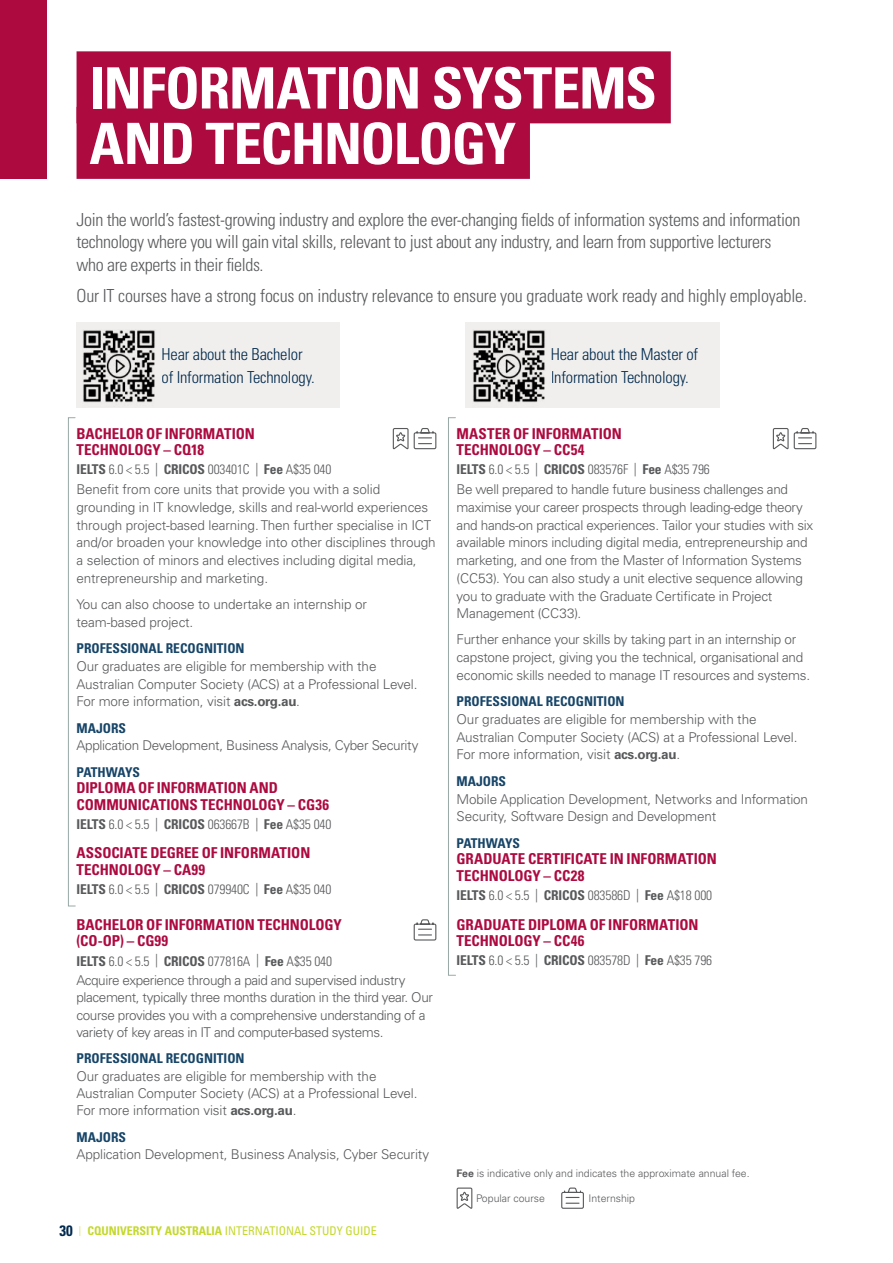
<style>
.page{position:relative;width:893px;height:1263px;background:#fff}
.page>*{position:absolute;margin:0;border:0;box-sizing:border-box;transform-origin:0 0}
.t1{font:700 condensed 57px/55.5px "Univers LT Std";letter-spacing:-.025em;color:#fff}
.t2{font:300 condensed 18px/22.5px "Univers LT Std";letter-spacing:-.02em;color:#58595b}
.t3{font:300 condensed 16.5px/22.5px "Univers LT Std";letter-spacing:-.01em;color:#002a4e}
.t4{font:700 condensed 15px/16.5px "Univers LT Std";letter-spacing:-.005em;color:#ad0a40}
.t5{font:300 13.5px/17.7px "Univers LT Std";letter-spacing:-.015em;color:#58595b}
.t6{font:300 condensed 13.5px "Univers LT Std";letter-spacing:-.01em;color:#58595b}
.t7{font:700 condensed 13.5px "Univers LT Std";color:#174568}
.t8{font:700 condensed 13.5px "Univers LT Std";letter-spacing:-.02em;color:#174568}
.t9{font:condensed 12px "Univers LT Std";color:#c4d82e}
.t10{font:300 10.5px "Univers LT Std";color:#58595b}
.s1{font-weight:700;font-stretch:condensed}
.s2{font-stretch:condensed}
.s3{font-weight:700}
.s4{font-weight:700;font-size:15px;color:#002a4e}
.s5{font-weight:100;font-stretch:ultra-condensed;font-size:13.5px}
</style>
<div class="page">
<svg style="left:456px;top:1187px;width:17px;height:22px"></svg>
<svg style="left:561px;top:1187px;width:23px;height:22px"></svg>
<div style="left:77px;top:51px;width:594px;height:72px;background:#ad0a40"></div>
<div style="left:77px;top:107px;width:453px;height:72px;background:#ad0a40"></div>
<div style="left:68px;top:417px;width:8px;height:489px;border:1px solid #98a9a5"></div>
<svg style="left:392px;top:428px;width:45px;height:22px"></svg>
<svg style="left:413px;top:919px;width:24px;height:22px"></svg>
<div style="left:448px;top:417px;width:8px;height:559px;border:1px solid #98a9a5"></div>
<svg style="left:772px;top:428px;width:45px;height:22px"></svg>
<div style="left:77px;top:322px;width:263px;height:86px;background:#f1efed"></div>
<img style="left:83px;top:330px;width:72px;height:73px">
<div style="left:466px;top:322px;width:254px;height:86px;background:#f1efed"></div>
<img style="left:473px;top:330px;width:72px;height:73px">
<div style="left:0;top:0;width:47px;height:178px;background:#ad0a40"></div>
<h1 class="t1" style="left:89px;top:60px;width:569px">INFORMATION SYSTEMS<br>AND TECHNOLOGY</h1>
<p class="t2" style="left:77px;top:208px;width:725px">Join the world’s fastest‑growing industry and explore the ever‑changing fields of information systems and information technology where you will gain vital skills, relevant to just about any industry, and learn from supportive lecturers who are experts in their fields.</p>
<h2 class="t2" style="left:77px;top:284px;width:732px">Our IT courses have a strong focus on industry relevance to ensure you graduate work ready and highly employable.</h2>
<p class="t3" style="left:162px;top:343px;width:155px">Hear about the Bachelor of Information Technology.</p>
<p class="t3" style="left:551px;top:343px;width:149px">Hear about the Master of<br>Information Technology.</p>
<p class="t4" style="left:77px;top:425px;width:180px">BACHELOR OF INFORMATION<br>TECHNOLOGY – CQ18</p>
<p class="t5" style="left:77px;top:460px;width:305px;line-height:19.8px"><span class="s1">IELTS</span> <span class="s2">6.0 &lt; 5.5 |</span> <span class="s1">CRICOS</span> <span class="s2">003401C |</span> <span class="s1">Fee</span> <span class="s2">A$35 040<br></span>Benefit from core units that provide you with a solid</p>
<p class="t5" style="left:77px;top:498px;width:361px">grounding in IT knowledge, skills and real‑world experiences through project‑based learning. Then further specialise in ICT and/or broaden your knowledge into other disciplines through a selection of minors and electives including digital media, entrepreneurship and marketing.</p>
<p class="t5" style="left:77px;top:595px;width:292px">You can also choose to undertake an internship or team‑based project.</p>
<p class="t7" style="left:77px;top:640px;width:170px">PROFESSIONAL RECOGNITION</p>
<p class="t5" style="left:77px;top:657px;width:342px">Our graduates are eligible for membership with the<br>Australian Computer Society (ACS) at a Professional Level.<br>For more information, visit <span class="s3">acs.org.au</span>.</p>
<p class="t7" style="left:77px;top:719px;width:51px">MAJORS</p>
<p class="t5" style="left:77px;top:737px;width:343px">Application Development, Business Analysis, Cyber Security</p>
<p class="t8" style="left:77px;top:764px;width:65px">PATHWAYS</p>
<p class="t4" style="left:77px;top:780px;width:254px">DIPLOMA OF INFORMATION AND<br>COMMUNICATIONS TECHNOLOGY – CG36</p>
<p class="t6" style="left:77px;top:816px;width:256px"><span class="s3">IELTS</span> 6.0 &lt; 5.5 | <span class="s3">CRICOS</span> 063667B | <span class="s3">Fee</span> A$35 040</p>
<p class="t4" style="left:77px;top:845px;width:235px">ASSOCIATE DEGREE OF INFORMATION<br>TECHNOLOGY – CA99</p>
<p class="t6" style="left:77px;top:881px;width:256px"><span class="s3">IELTS</span> 6.0 &lt; 5.5 | <span class="s3">CRICOS</span> 079940C | <span class="s3">Fee</span> A$35 040</p>
<p class="t4" style="left:77px;top:916px;width:267px">BACHELOR OF INFORMATION TECHNOLOGY (CO‑OP) – CG99</p>
<p class="t5" style="left:77px;top:951px;width:330px;line-height:19.4px"><span class="s1">IELTS</span> <span class="s2">6.0 &lt; 5.5 |</span> <span class="s1">CRICOS</span> <span class="s2">077816A |</span> <span class="s1">Fee</span> <span class="s2">A$35 040<br></span>Acquire experience through a paid and supervised industry</p>
<p class="t5" style="left:77px;top:989px;width:358px;line-height:17.2px">placement, typically three months duration in the third year. Our course provides you with a comprehensive understanding of a variety of key areas in IT and computer‑based systems.</p>
<p class="t7" style="left:77px;top:1050px;width:170px">PROFESSIONAL RECOGNITION</p>
<p class="t5" style="left:77px;top:1067px;width:342px;line-height:17.2px">Our graduates are eligible for membership with the<br>Australian Computer Society (ACS) at a Professional Level.<br>For more information visit <span class="s3">acs.org.au</span>.</p>
<p class="t7" style="left:77px;top:1128px;width:51px">MAJORS</p>
<p class="t5" style="left:77px;top:1145px;width:354px">Application Development, Business Analysis, Cyber Security</p>
<p class="t9" style="left:60px;top:1223px;width:319px"><span class="s4">30</span> <span class="s5">|</span> <span class="s3">CQUNIVERSITY AUSTRALIA</span> INTERNATIONAL STUDY GUIDE</p>
<p class="t4" style="left:457px;top:425px;width:167px">MASTER OF INFORMATION<br>TECHNOLOGY – CC54</p>
<p class="t5" style="left:457px;top:460px;width:333px;line-height:19.8px"><span class="s1">IELTS</span> <span class="s2">6.0 &lt; 5.5 |</span> <span class="s1">CRICOS</span> <span class="s2">083576F |</span> <span class="s1">Fee</span> <span class="s2">A$35 796<br></span>Be well prepared to handle future business challenges and</p>
<p class="t5" style="left:457px;top:498px;width:358px">maximise your career prospects through leading‑edge theory and hands‑on practical experiences. Tailor your studies with six available minors including digital media, entrepreneurship and marketing, and one from the Master of Information Systems (CC53). You can also study a unit elective sequence allowing you to graduate with the Graduate Certificate in Project Management (CC33).</p>
<p class="t5" style="left:457px;top:631px;width:355px">Further enhance your skills by taking part in an internship or capstone project, giving you the technical, organisational and economic skills needed to manage IT resources and systems.</p>
<p class="t7" style="left:457px;top:693px;width:170px">PROFESSIONAL RECOGNITION</p>
<p class="t5" style="left:457px;top:710px;width:342px">Our graduates are eligible for membership with the<br>Australian Computer Society (ACS) at a Professional Level.<br>For more information, visit <span class="s3">acs.org.au</span>.</p>
<p class="t7" style="left:457px;top:773px;width:51px">MAJORS</p>
<p class="t5" style="left:457px;top:790px;width:353px">Mobile Application Development, Networks and Information<br>Security, Software Design and Development</p>
<p class="t8" style="left:457px;top:835px;width:65px">PATHWAYS</p>
<p class="t4" style="left:457px;top:851px;width:262px">GRADUATE CERTIFICATE IN INFORMATION<br>TECHNOLOGY – CC28</p>
<p class="t6" style="left:457px;top:887px;width:257px"><span class="s3">IELTS</span> 6.0 &lt; 5.5 | <span class="s3">CRICOS</span> 083586D | <span class="s3">Fee</span> A$18 000</p>
<p class="t4" style="left:457px;top:916px;width:243px">GRADUATE DIPLOMA OF INFORMATION<br>TECHNOLOGY – CC46</p>
<p class="t6" style="left:457px;top:952px;width:257px"><span class="s3">IELTS</span> 6.0 &lt; 5.5 | <span class="s3">CRICOS</span> 083578D | <span class="s3">Fee</span> A$35 796</p>
<p class="t10" style="left:457px;top:1167px;width:295px"><span class="s3">Fee</span> is indicative only and indicates the approximate annual fee.</p>
<p class="t10" style="left:476px;top:1192px;width:70px">Popular course</p>
<p class="t10" style="left:588px;top:1192px;width:48px">Internship</p>
</div>
